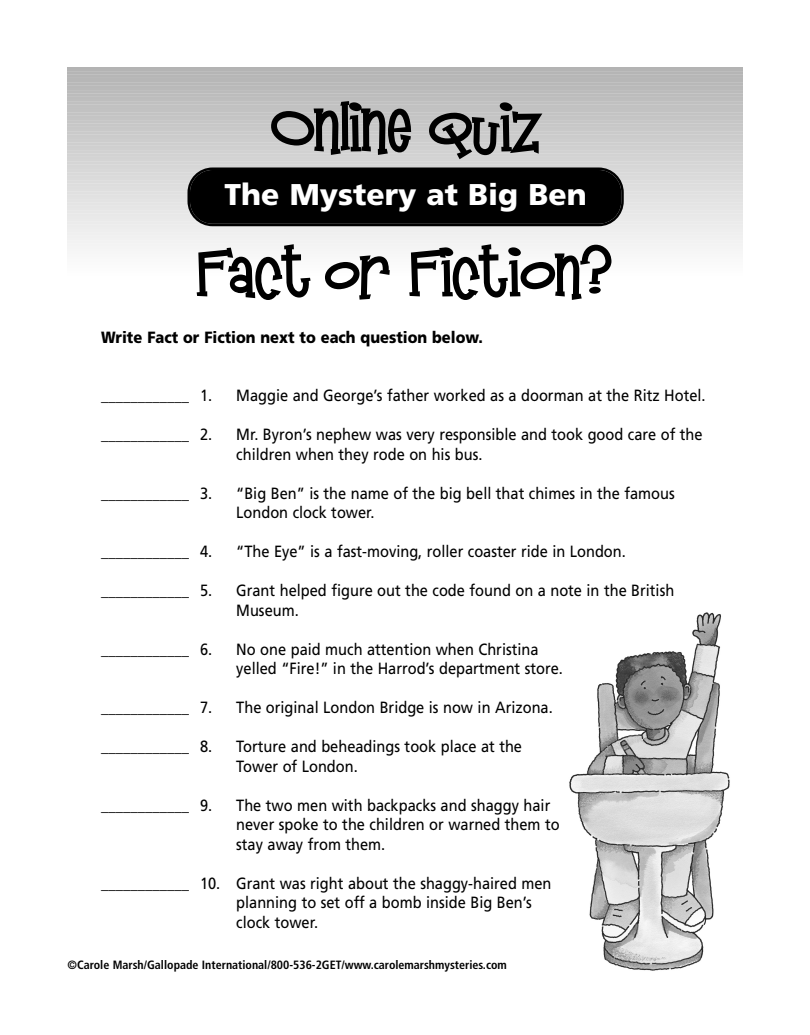
<style>
.page{position:relative;width:810px;height:1035px;background:#fff}
.page>*{position:absolute;margin:0;border:0;box-sizing:border-box;transform-origin:0 0}
.t1{font:60px "Mandingo";color:#000}
.t2{font:900 30px "Frutiger";color:#fff}
.t3{font:16.25px/19.5px "Frutiger";color:#000;scale:.9 1}
.t4{font:900 16.25px "Frutiger";color:#000;scale:.9 1}
.t5{font:700 condensed 12px "Frutiger";color:#000}
</style>
<div class="page">
<div style="left:68px;top:68px;width:674px;height:5px;background:#b4b4b4"></div>
<div style="left:68px;top:73px;width:674px;height:5px;background:#b6b6b6"></div>
<div style="left:68px;top:76px;width:674px;height:5px;background:#b7b7b7"></div>
<div style="left:68px;top:81px;width:674px;height:6px;background:#b8b8b8"></div>
<div style="left:68px;top:87px;width:674px;height:5px;background:#bababa"></div>
<div style="left:68px;top:92px;width:674px;height:5px;background:#bcbcbc"></div>
<div style="left:68px;top:95px;width:674px;height:5px;background:#bdbdbd"></div>
<div style="left:68px;top:100px;width:674px;height:6px;background:#c0c0c0"></div>
<div style="left:68px;top:106px;width:674px;height:5px;background:#c1c1c1"></div>
<div style="left:68px;top:111px;width:674px;height:6px;background:#c3c3c3"></div>
<div style="left:68px;top:117px;width:674px;height:5px;background:#c5c5c5"></div>
<div style="left:68px;top:122px;width:674px;height:5px;background:#c7c7c7"></div>
<div style="left:68px;top:125px;width:674px;height:5px;background:#c8c8c8"></div>
<div style="left:68px;top:130px;width:674px;height:6px;background:#cacaca"></div>
<div style="left:68px;top:136px;width:674px;height:5px;background:#ccc"></div>
<div style="left:68px;top:141px;width:674px;height:6px;background:#cecece"></div>
<div style="left:68px;top:147px;width:674px;height:5px;background:#d0d0d0"></div>
<div style="left:68px;top:152px;width:674px;height:5px;background:#d2d2d2"></div>
<div style="left:68px;top:155px;width:674px;height:5px;background:#d3d3d3"></div>
<div style="left:68px;top:160px;width:674px;height:6px;background:#d5d5d5"></div>
<svg style="left:68px;top:166px;width:674px;height:3px;background:#bbb"></svg>
<div style="left:68px;top:169px;width:674px;height:5px;background:#d8d8d8"></div>
<div style="left:68px;top:174px;width:674px;height:5px;background:#dadada"></div>
<div style="left:68px;top:179px;width:674px;height:6px;background:#dcdcdc"></div>
<div style="left:68px;top:185px;width:674px;height:5px;background:#dedede"></div>
<div style="left:68px;top:190px;width:674px;height:6px;background:#e0e0e0"></div>
<div style="left:68px;top:196px;width:674px;height:5px;background:#e2e2e2"></div>
<div style="left:68px;top:201px;width:674px;height:5px;background:#e4e4e4"></div>
<div style="left:68px;top:204px;width:674px;height:5px;background:#e5e5e5"></div>
<div style="left:68px;top:209px;width:674px;height:6px;background:#e7e7e7"></div>
<div style="left:68px;top:215px;width:674px;height:5px;background:#e9e9e9"></div>
<div style="left:68px;top:220px;width:674px;height:6px;background:#ebebeb"></div>
<div style="left:68px;top:226px;width:674px;height:5px;background:#ededed"></div>
<div style="left:68px;top:231px;width:674px;height:5px;background:#efefef"></div>
<div style="left:68px;top:234px;width:674px;height:5px;background:#f0f0f0"></div>
<div style="left:68px;top:239px;width:674px;height:6px;background:#f2f2f2"></div>
<div style="left:68px;top:245px;width:674px;height:5px;background:#f4f4f4"></div>
<div style="left:68px;top:250px;width:674px;height:6px;background:#f6f6f6"></div>
<div style="left:68px;top:256px;width:674px;height:5px;background:#f8f8f8"></div>
<div style="left:68px;top:261px;width:674px;height:5px;background:#fafafa"></div>
<div style="left:68px;top:264px;width:674px;height:5px;background:#fbfbfb"></div>
<div style="left:188px;top:168px;width:436px;height:58px;background:#000"></div>
<img style="left:569px;top:612px;width:161px;height:359px">
<h1 class="t1" style="left:271px;top:84px;width:269px">Online Quiz</h1>
<h2 class="t2" style="left:225px;top:182px;width:364px">The Mystery at Big Ben</h2>
<h1 class="t1" style="left:199px;top:229px;width:414px">Fact or Fiction?</h1>
<p class="t4" style="left:101px;top:331px;width:426px">Write Fact or Fiction next to each question below.</p>
<p class="t3" style="left:101px;top:387px;width:125px">____________ 1.</p>
<p class="t3" style="left:236px;top:387px;width:523px">Maggie and George’s father worked as a doorman at the Ritz Hotel.</p>
<p class="t3" style="left:101px;top:426px;width:125px">____________ 2.</p>
<p class="t3" style="left:236px;top:426px;width:520px">Mr. Byron’s nephew was very responsible and took good care of the children when they rode on his bus.</p>
<p class="t3" style="left:101px;top:485px;width:125px">____________ 3.</p>
<p class="t3" style="left:236px;top:485px;width:489px">“Big Ben” is the name of the big bell that chimes in the famous<br>London clock tower.</p>
<p class="t3" style="left:101px;top:543px;width:125px">____________ 4.</p>
<p class="t3" style="left:236px;top:543px;width:434px">“The Eye” is a fast-moving, roller coaster ride in London.</p>
<p class="t3" style="left:101px;top:582px;width:125px">____________ 5.</p>
<p class="t3" style="left:236px;top:582px;width:488px">Grant helped figure out the code found on a note in the British<br>Museum.</p>
<p class="t3" style="left:101px;top:641px;width:125px">____________ 6.</p>
<p class="t3" style="left:236px;top:641px;width:365px">No one paid much attention when Christina yelled “Fire!” in the Harrod’s department store.</p>
<p class="t3" style="left:101px;top:699px;width:125px">____________ 7.</p>
<p class="t3" style="left:236px;top:699px;width:353px">The original London Bridge is now in Arizona.</p>
<p class="t3" style="left:101px;top:738px;width:125px">____________ 8.</p>
<p class="t3" style="left:236px;top:738px;width:319px">Torture and beheadings took place at the<br>Tower of London.</p>
<p class="t3" style="left:101px;top:797px;width:125px">____________ 9.</p>
<p class="t3" style="left:236px;top:797px;width:361px">The two men with backpacks and shaggy hair never spoke to the children or warned them to stay away from them.</p>
<p class="t3" style="left:236px;top:875px;width:352px;text-indent:-135px">____________ 10. Grant was right about the shaggy-haired men planning to set off a bomb inside Big Ben’s clock tower.</p>
<p class="t5" style="left:68px;top:960px;width:441px">©Carole Marsh/Gallopade International/800-536-2GET/www.carolemarshmysteries.com</p>
</div>
